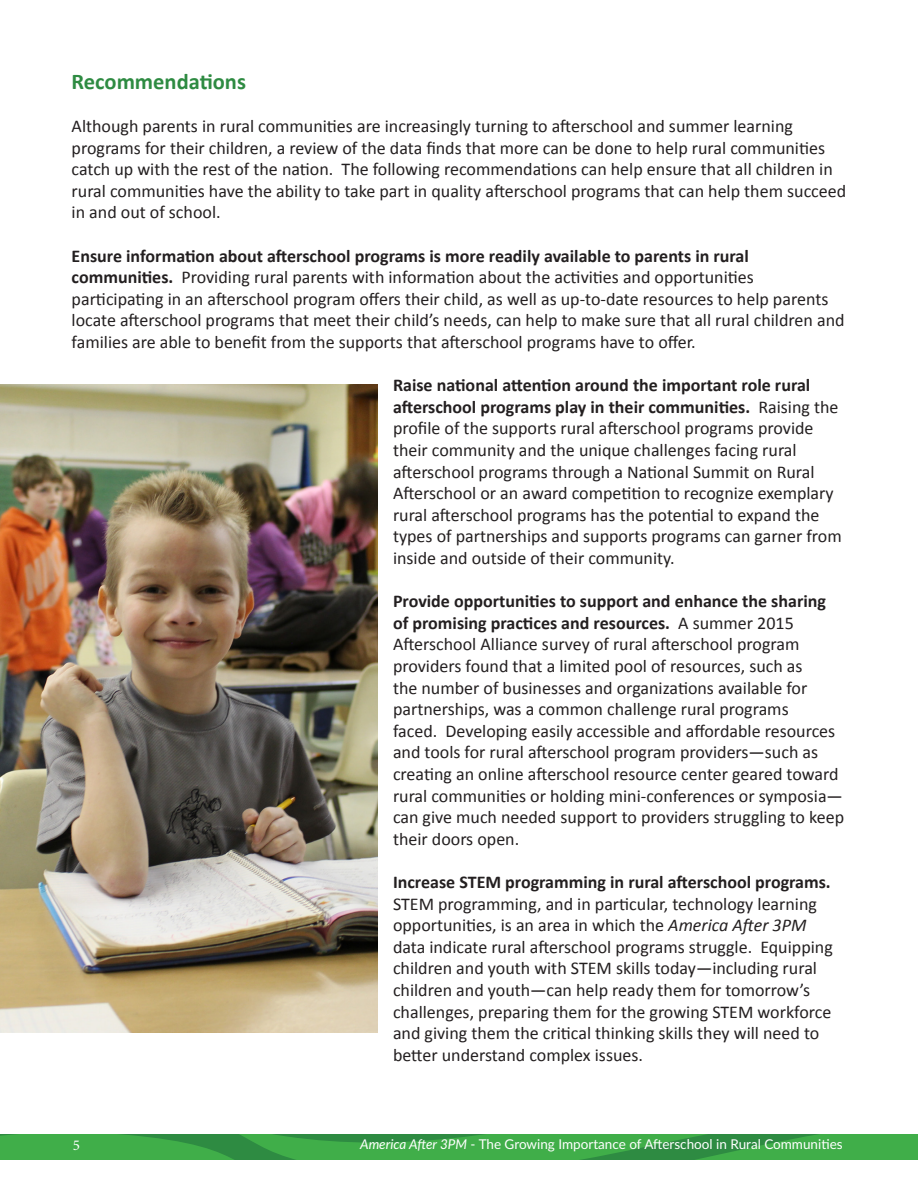
<style>
.page{position:relative;width:918px;height:1188px;background:#fff}
.page>*{position:absolute;margin:0;border:0;box-sizing:border-box;transform-origin:0 0}
.t1{font:700 22.5px "Calibri";color:#2e8b42}
.t2{font:18px/21.6px "Calibri";color:#231f20}
.t3{font:15px "Minion Pro";color:#fff}
.t4{font:13.5px "Lato";color:#fff}
.s1{font-weight:700}
.s2{font-style:italic}
</style>
<div class="page">
<svg style="left:0;top:1134px;width:918px;height:25px;background:#3ba547"></svg>
<img style="left:0;top:384px;width:378px;height:648px">
<p class="t1" style="left:72px;top:67px;width:176px">Recommendations</p>
<p class="t2" style="left:72px;top:115px;width:776px">Although parents in rural communities are increasingly turning to afterschool and summer learning programs for their children, a review of the data finds that more can be done to help rural communities catch up with the rest of the nation. The following recommendations can help ensure that all children in rural communities have the ability to take part in quality afterschool programs that can help them succeed in and out of school.</p>
<p class="t2" style="left:72px;top:245px;width:774px"><span class="s1">Ensure information about afterschool programs is more readily available to parents in rural communities.</span> Providing rural parents with information about the activities and opportunities participating in an afterschool program offers their child, as well as up-to-date resources to help parents locate afterschool programs that meet their child’s needs, can help to make sure that all rural children and families are able to benefit from the supports that afterschool programs have to offer.</p>
<p class="t2" style="left:393px;top:375px;width:450px"><span class="s1">Raise national attention around the important role rural afterschool programs play in their communities.</span> Raising the profile of the supports rural afterschool programs provide their community and the unique challenges facing rural afterschool programs through a National Summit on Rural Afterschool or an award competition to recognize exemplary rural afterschool programs has the potential to expand the types of partnerships and supports programs can garner from inside and outside of their community.</p>
<p class="t2" style="left:393px;top:591px;width:453px"><span class="s1">Provide opportunities to support and enhance the sharing of promising practices and resources.</span> A summer 2015<br>Afterschool Alliance survey of rural afterschool program providers found that a limited pool of resources, such as<br>the number of businesses and organizations available for partnerships, was a common challenge rural programs<br>faced. Developing easily accessible and affordable resources and tools for rural afterschool program providers—such as creating an online afterschool resource center geared toward rural communities or holding mini-conferences or symposia— can give much needed support to providers struggling to keep their doors open.</p>
<p class="t2" style="left:393px;top:871px;width:441px"><span class="s1">Increase STEM programming in rural afterschool programs.<br></span>STEM programming, and in particular, technology learning opportunities, is an area in which the <span class="s2">America After 3PM </span>data indicate rural afterschool programs struggle. Equipping children and youth with STEM skills today—including rural children and youth—can help ready them for tomorrow’s challenges, preparing them for the growing STEM workforce and giving them the critical thinking skills they will need to better understand complex issues.</p>
<p class="t3" style="left:73px;top:1136px;width:9px">5</p>
<p class="t4" style="left:360px;top:1135px;width:484px"><span class="s2">America After 3PM</span> - The Growing Importance of Afterschool in Rural Communities</p>
</div>
